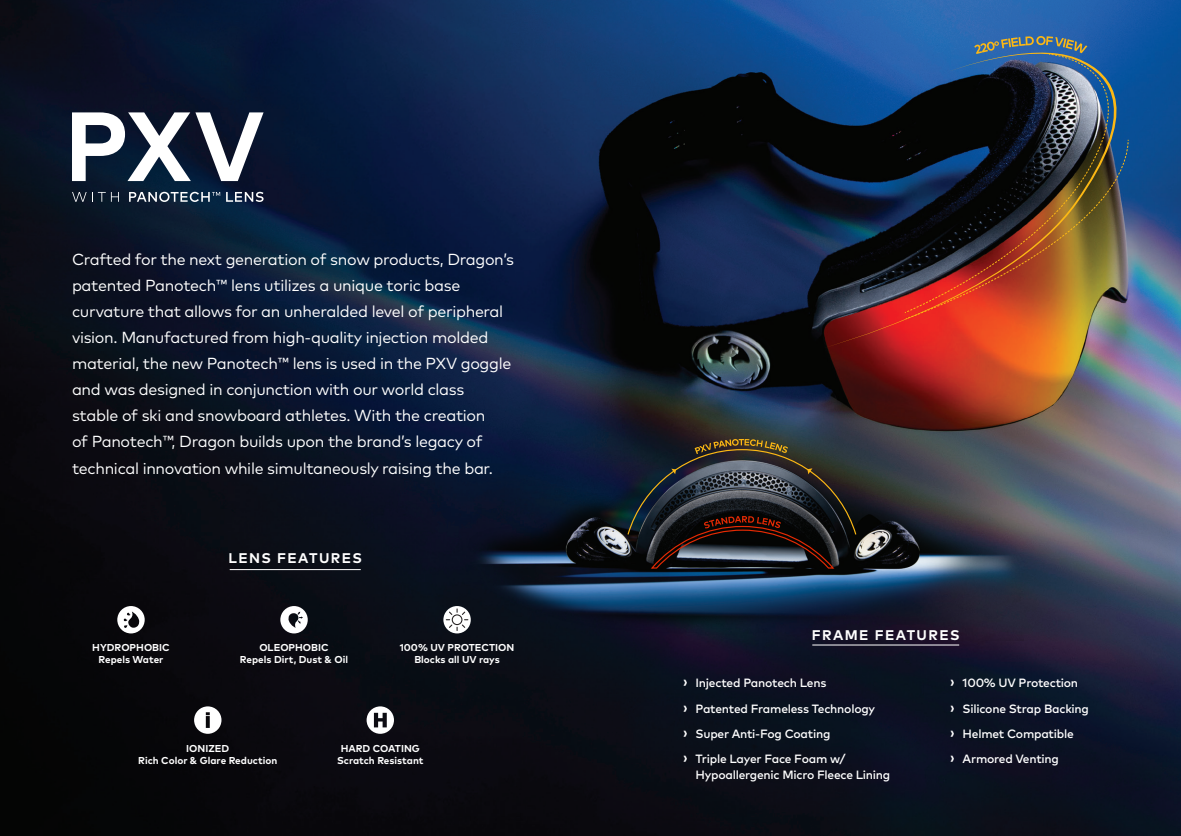
<style>
.page{position:relative;width:1181px;height:836px;background:#fff}
.page>*{position:absolute;margin:0;border:0;box-sizing:border-box;transform-origin:0 0}
.invisible_label{font:16px/26px "Mark Pro";letter-spacing:-.02em;color:#fff}
.t1{font:700 14px "Mark Pro";letter-spacing:.1em;color:#fff}
.t2{font:500 12px/16px "Mark Pro";letter-spacing:-.02em;color:#fff}
.t3{font:700 10px "Mark Pro";color:#fff}
.s1{font-size:16px}
</style>
<div class="page">
<img style="left:0;top:0;width:1181px;height:835px">
<svg style="left:72px;top:112px;width:192px;height:69px"></svg>
<svg style="left:72px;top:192px;width:47px;height:10px"></svg>
<svg style="left:226px;top:192px;width:38px;height:10px"></svg>
<svg style="left:129px;top:192px;width:91px;height:10px"></svg>
<svg style="left:194px;top:706px;width:27px;height:27px"></svg>
<svg style="left:367px;top:706px;width:27px;height:27px"></svg>
<svg style="left:280px;top:605px;width:28px;height:28px"></svg>
<svg style="left:117px;top:605px;width:28px;height:28px"></svg>
<svg style="left:443px;top:605px;width:20px;height:28px"></svg>
<img style="left:463px;top:421px;width:560px;height:219px">
<svg style="left:626px;top:439px;width:231px;height:130px;background:#2f2e2f"></svg>
<svg style="left:823px;top:40px;width:317px;height:308px;background:#473644"></svg>
<img style="left:905px;top:36px;width:240px;height:283px">
<hr style="left:812px;top:644px;width:147px;height:1px;background:#fff">
<hr style="left:230px;top:569px;width:131px;height:1px;background:#fff">
<p class="invisible_label" style="left:72px;top:245px;width:444px">Crafted for the next generation of snow products, Dragon’s patented Panotech™ lens utilizes a unique toric base curvature that allows for an unheralded level of peripheral vision. Manufactured from high-quality injection molded material, the new Panotech™ lens is used in the PXV goggle and was designed in conjunction with our world class stable of ski and snowboard athletes. With the creation<br>of Panotech™, Dragon builds upon the brand’s legacy of technical innovation while simultaneously raising the bar.</p>
<p class="t3" style="left:92px;top:640px;width:79px">HYDROPHOBIC</p>
<p class="t3" style="left:99px;top:652px;width:66px">Repels Water</p>
<p class="t1" style="left:228px;top:547px;width:135px">LENS FEATURES</p>
<p class="t3" style="left:259px;top:640px;width:71px">OLEOPHOBIC</p>
<p class="t3" style="left:240px;top:652px;width:110px">Repels Dirt, Dust &amp; Oil</p>
<p class="t3" style="left:400px;top:640px;width:116px">100% UV PROTECTION</p>
<p class="t3" style="left:414px;top:652px;width:87px">Blocks all UV rays</p>
<p class="t3" style="left:186px;top:740px;width:44px">IONIZED</p>
<p class="t3" style="left:138px;top:752px;width:141px">Rich Color &amp; Glare Reduction</p>
<p class="t3" style="left:341px;top:740px;width:81px">HARD COATING</p>
<p class="t3" style="left:337px;top:752px;width:88px">Scratch Resistant</p>
<p class="t1" style="left:812px;top:624px;width:149px">FRAME FEATURES</p>
<p class="t2" style="left:683px;top:674px;width:145px"><span class="s1">›</span> Injected Panotech Lens</p>
<p class="t2" style="left:683px;top:699px;width:194px"><span class="s1">›</span> Patented Frameless Technology</p>
<p class="t2" style="left:683px;top:724px;width:149px"><span class="s1">›</span> Super Anti-Fog Coating</p>
<p class="t2" style="left:695px;top:749px;width:196px;text-indent:-13px"><span class="s1">›</span> Triple Layer Face Foam w/<br>Hypoallergenic Micro Fleece Lining</p>
<p class="t2" style="left:950px;top:674px;width:130px"><span class="s1">›</span> 100% UV Protection</p>
<p class="t2" style="left:950px;top:699px;width:141px"><span class="s1">›</span> Silicone Strap Backing</p>
<p class="t2" style="left:950px;top:724px;width:125px"><span class="s1">›</span> Helmet Compatible</p>
<p class="t2" style="left:950px;top:749px;width:111px"><span class="s1">›</span> Armored Venting</p>
</div>
